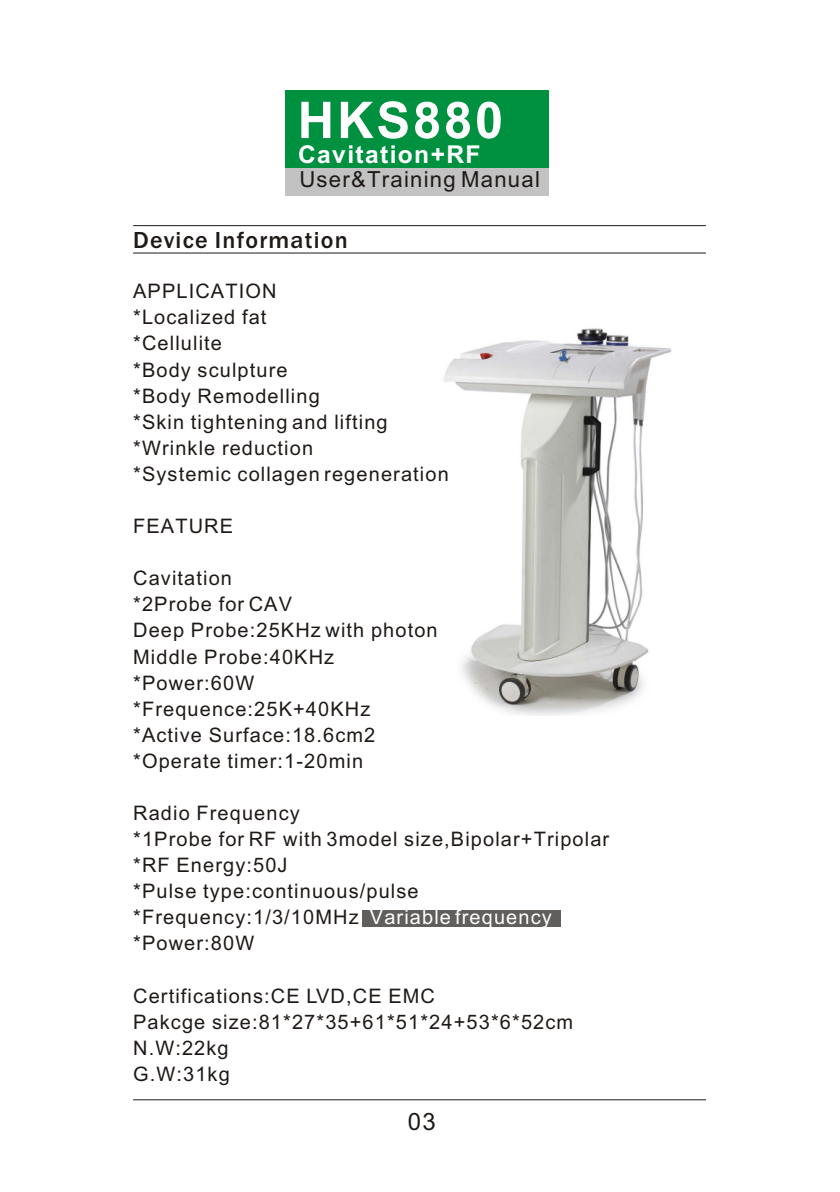
<style>
.page{position:relative;width:840px;height:1192px;background:#fff}
.page>*{position:absolute;margin:0;border:0;box-sizing:border-box;transform-origin:0 0}
.t1{font:700 50.6px "Arial";letter-spacing:.055em;color:#fff}
.t2{font:700 24.6px "Arial";letter-spacing:.055em;color:#fff}
.t3{font:500 24px "Franklin Gothic";letter-spacing:.05em;color:#1f1a17}
.t4{font:24px "Arial";color:#1f1a17}
.t5{font:22.2px "Arial";letter-spacing:.055em;color:#1f1a17}
.t6{font:20px/26px "Arial";letter-spacing:.055em;color:#1f1a17}
.t7{font:20px "Arial";letter-spacing:.055em;color:#fff}
</style>
<div class="page">
<img style="left:443px;top:328px;width:229px;height:387px">
<div style="left:362px;top:910px;width:199px;height:17px;background:#615e5c"></div>
<hr style="left:133px;top:225px;width:573px;height:1px;background:#1f1a17">
<hr style="left:133px;top:253px;width:573px;height:1px;background:#1f1a17">
<hr style="left:133px;top:1099px;width:573px;height:1px;background:#1f1a17">
<div style="left:286px;top:90px;width:263px;height:78px;background:#009140"></div>
<div style="left:286px;top:168px;width:263px;height:27px;background:#c2c2c2"></div>
<h1 class="t1" style="left:298px;top:101px;width:207px">HKS880</h1>
<p class="t5" style="left:299px;top:171px;width:242px">User&amp;Training Manual</p>
<p class="t2" style="left:298px;top:145px;width:184px">Cavitation+RF</p>
<p class="t3" style="left:133px;top:232px;width:216px">Device Information</p>
<p class="t6" style="left:133px;top:280px;width:317px">APPLICATION<br>*Localized fat<br>*Cellulite<br>*Body sculpture<br>*Body Remodelling<br>*Skin tightening and lifting *Wrinkle reduction<br>*Systemic collagen regeneration</p>
<p class="t6" style="left:133px;top:515px;width:101px">FEATURE</p>
<p class="t6" style="left:133px;top:567px;width:306px">Cavitation<br>*2Probe for CAV<br>Deep Probe:25KHz with photon<br>Middle Probe:40KHz *Power:60W *Frequence:25K+40KHz *Active Surface:18.6cm2 *Operate timer:1-20min</p>
<p class="t6" style="left:133px;top:802px;width:478px">Radio Frequency<br>*1Probe for RF with 3model size,Bipolar+Tripolar *RF Energy:50J<br>*Pulse type:continuous/pulse *Frequency:1/3/10MHz<br>*Power:80W</p>
<p class="t6" style="left:133px;top:984px;width:442px">Certifications:CE LVD,CE EMC<br>Pakcge size:81*27*35+61*51*24+53*6*52cm<br>N.W:22kg<br>G.W:31kg</p>
<p class="t7" style="left:370px;top:910px;width:183px">Variable frequency</p>
<p class="t4" style="left:408px;top:1112px;width:30px">03</p>
</div>
